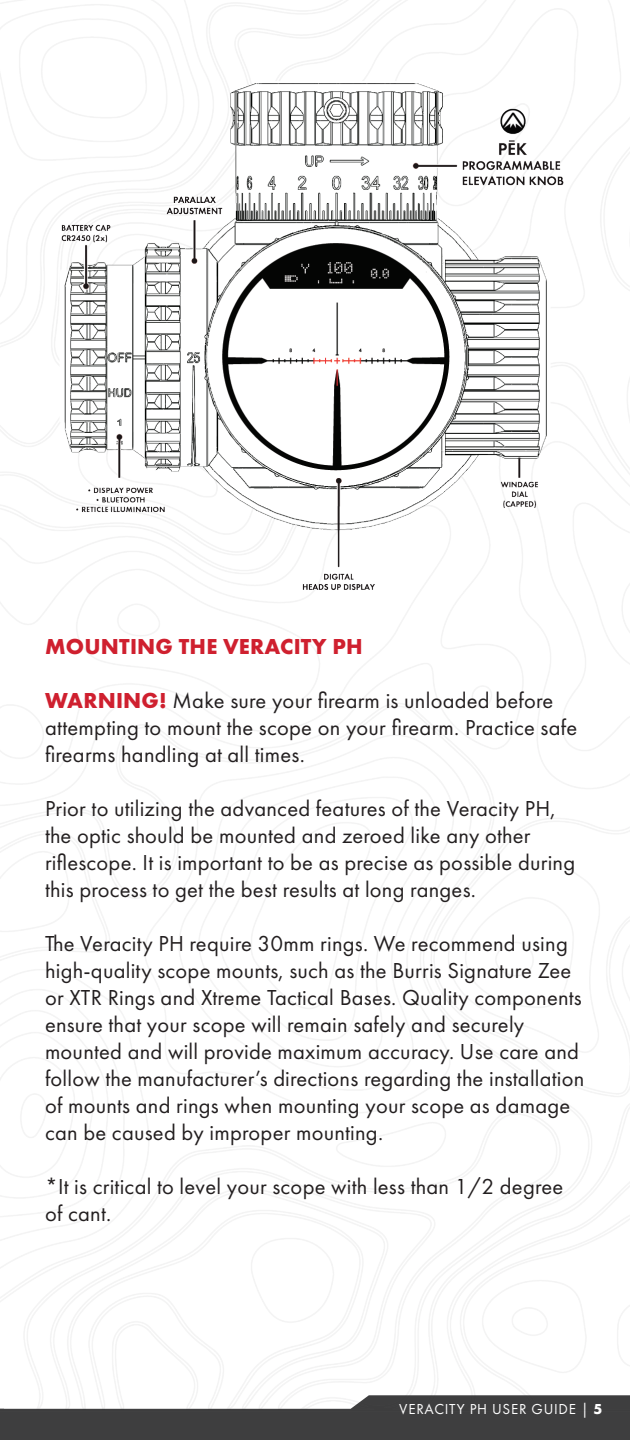
<style>
.page{position:relative;width:630px;height:1440px;background:#fff}
.page>*{position:absolute;margin:0;border:0;box-sizing:border-box;transform-origin:0 0}
.t1{font:22.5px/27px "Futura PT";letter-spacing:.01em;color:#231f20}
.t2{font:700 22.5px "Futura PT";letter-spacing:.01em;color:#cf202f}
.t3{font:15px "Futura PT";letter-spacing:.05em;color:#fff}
.s1{font-weight:700;color:#cf202f}
.s2{font-weight:700}
</style>
<div class="page">
<div style="left:0;top:1412px;width:630px;height:28px;background:#3e3e3f"></div>
<img style="left:0;top:0;width:630px;height:1412px">
<img style="left:52px;top:76px;width:521px;height:520px">
<p class="t2" style="left:45px;top:632px;width:319px">MOUNTING THE VERACITY PH</p>
<p class="t1" style="left:45px;top:687px;width:534px"><span class="s1">WARNING!</span> Make sure your firearm is unloaded before attempting to mount the scope on your firearm. Practice safe firearms handling at all times.</p>
<p class="t1" style="left:45px;top:795px;width:532px">Prior to utilizing the advanced features of the Veracity PH, the optic should be mounted and zeroed like any other riflescope. It is important to be as precise as possible during this process to get the best results at long ranges.</p>
<p class="t1" style="left:45px;top:930px;width:541px">The Veracity PH require 30mm rings. We recommend using high-quality scope mounts, such as the Burris Signature Zee or XTR Rings and Xtreme Tactical Bases. Quality components ensure that your scope will remain safely and securely mounted and will provide maximum accuracy. Use care and follow the manufacturer’s directions regarding the installation of mounts and rings when mounting your scope as damage can be caused by improper mounting.</p>
<p class="t1" style="left:45px;top:1173px;width:520px">*It is critical to level your scope with less than 1/2 degree of cant.</p>
<p class="t3" style="left:399px;top:1400px;width:205px">VERACITY PH USER GUIDE | <span class="s2">5</span></p>
</div>
